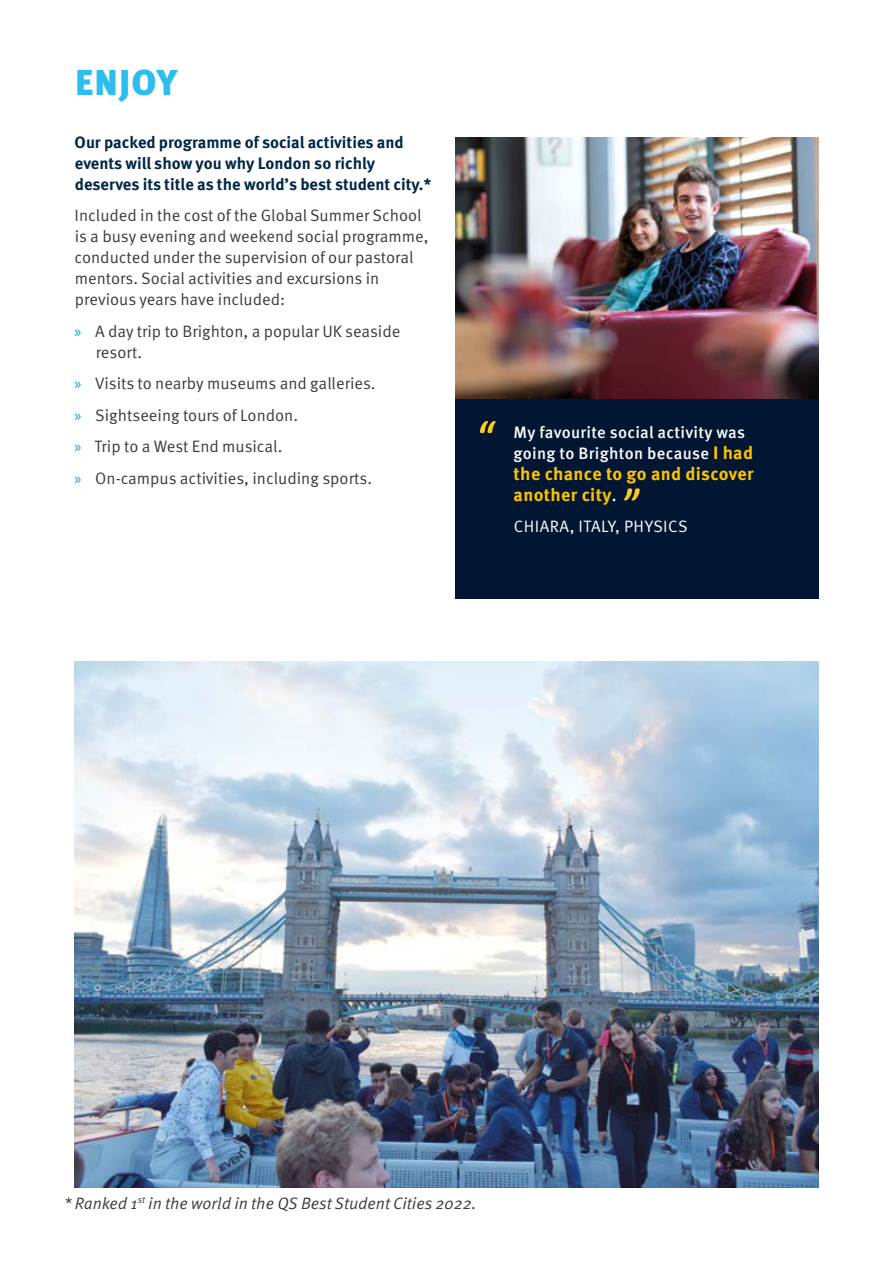
<style>
.page{position:relative;width:893px;height:1263px;background:#fff}
.page>*{position:absolute;margin:0;border:0;box-sizing:border-box;transform-origin:0 0}
.H2_Page_head{font:900 36px "Meta OT";letter-spacing:.03em;color:#2ebdef}
.t1{font:700 18px/21px "Meta OT";letter-spacing:.02em;color:#fdc300}
.Body_text{font:16.5px/21px "Meta OT Norm";color:#3c3c3b}
.Intro_para{font:700 16.5px/21px "Meta OT";color:#002745}
.t2{font:500 16.5px/21px "Meta OT";letter-spacing:.02em;color:#fff}
.Body_text-2{font:16.5px "Meta OT Norm Ita";color:#3c3c3b}
.t3{font:16.5px "Meta OT Norm";letter-spacing:.03em;color:#fff}
.s1{font-family:"Myriad Pro";color:#00a5c4}
.s2{font-weight:700;font-size:18px;color:#fdc300}
.s3{font-weight:500;font-size:16.5px;color:#fff}
</style>
<div class="page">
<img style="left:455px;top:137px;width:364px;height:262px">
<div style="left:455px;top:399px;width:364px;height:200px;background:#001633"></div>
<svg style="left:480px;top:421px;width:16px;height:12px"></svg>
<svg style="left:624px;top:488px;width:16px;height:12px"></svg>
<img style="left:74px;top:661px;width:745px;height:526px">
<h2 class="H2_Page_head" style="left:75px;top:61px;width:104px">ENJOY</h2>
<p class="Intro_para" style="left:75px;top:132px;width:358px">Our packed programme of social activities and events will show you why London so richly deserves its title as the world’s best student city.*</p>
<p class="Body_text" style="left:75px;top:205px;width:356px">Included in the cost of the Global Summer School is a busy evening and weekend social programme, conducted under the supervision of our pastoral mentors. Social activities and excursions in previous years have included:</p>
<p class="Body_text" style="left:96px;top:321px;width:306px;text-indent:-21px"><span class="s1">»</span> A day trip to Brighton, a popular UK seaside resort.</p>
<p class="Body_text" style="left:74px;top:373px;width:303px"><span class="s1">»</span> Visits to nearby museums and galleries.</p>
<p class="Body_text" style="left:74px;top:405px;width:225px"><span class="s1">»</span> Sightseeing tours of London.</p>
<p class="Body_text" style="left:74px;top:436px;width:210px"><span class="s1">»</span> Trip to a West End musical.</p>
<p class="Body_text" style="left:74px;top:468px;width:299px"><span class="s1">»</span> On-campus activities, including sports.</p>
<p class="t2" style="left:514px;top:422px;width:241px">My favourite social activity was going to Brighton because <span class="s2">I had</span></p>
<p class="t1" style="left:514px;top:463px;width:241px">the chance to go and discover another city<span class="s3">.</span></p>
<p class="t3" style="left:514px;top:516px;width:175px">CHIARA, ITALY, PHYSICS</p>
<p class="Body_text-2" style="left:64px;top:1193px;width:414px">* Ranked 1<sup>st</sup> in the world in the QS Best Student Cities 2022.</p>
</div>
